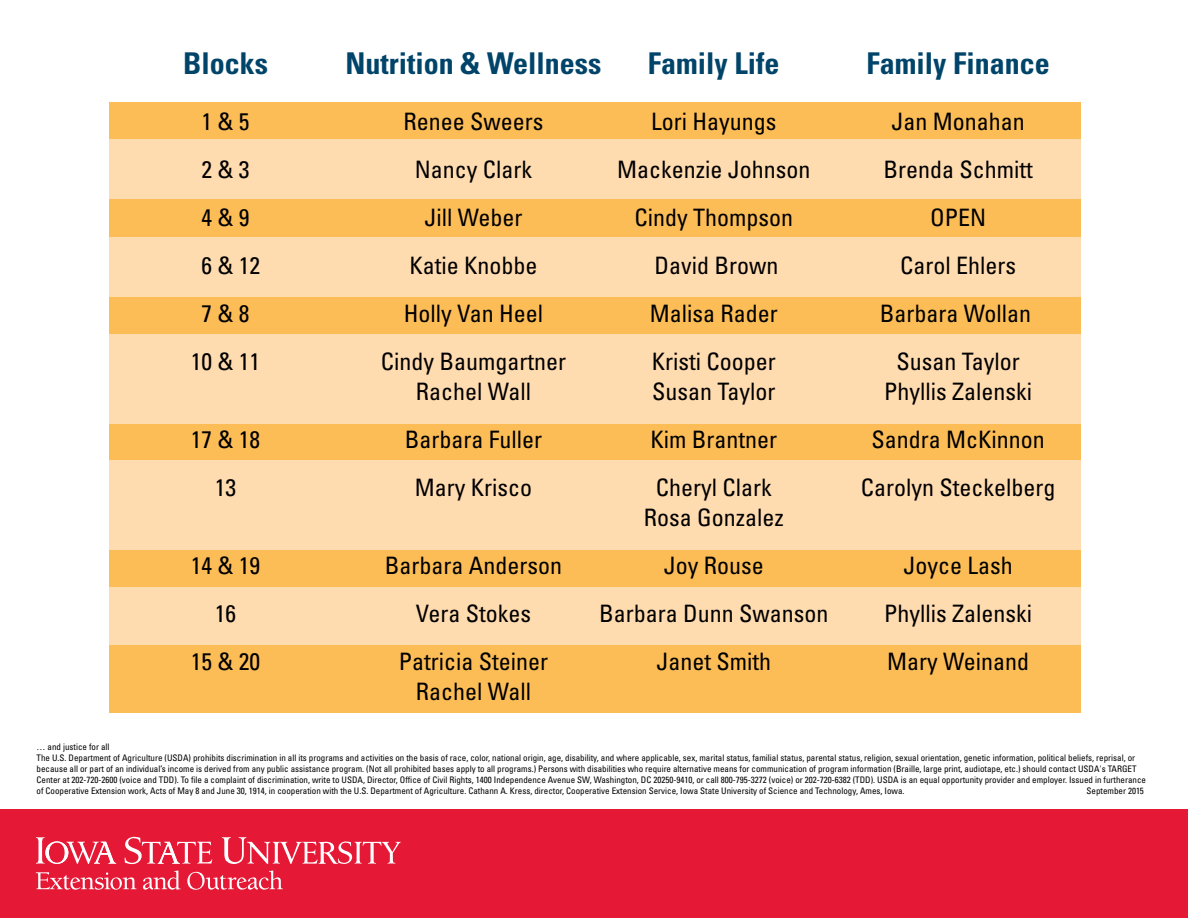
<style>
.page{position:relative;width:1188px;height:918px;background:#fff}
.page>*{position:absolute;margin:0;border:0;box-sizing:border-box;transform-origin:0 0}
.t1{font:700 condensed 30px "Univers LT Std";color:#00446a}
.t2{font:condensed 24px/48px "Univers LT Std";color:#000;text-align:center}
.t3{font:condensed 9px/10.8px "Univers LT Std";color:#000}
</style>
<div class="page">
<div style="left:109px;top:102px;width:972px;height:38px;background:#fdbd56"></div>
<div style="left:109px;top:297px;width:972px;height:37px;background:#fdbd56"></div>
<div style="left:109px;top:423px;width:972px;height:38px;background:#fdbd56"></div>
<div style="left:109px;top:550px;width:972px;height:38px;background:#fdbd56"></div>
<div style="left:109px;top:645px;width:972px;height:67px;background:#fdbd56"></div>
<div style="left:109px;top:140px;width:972px;height:59px;background:#ffdbb0"></div>
<div style="left:109px;top:237px;width:972px;height:60px;background:#ffdbb0"></div>
<div style="left:109px;top:334px;width:972px;height:89px;background:#ffdbb0"></div>
<div style="left:109px;top:461px;width:972px;height:89px;background:#ffdbb0"></div>
<div style="left:109px;top:588px;width:972px;height:57px;background:#ffdbb0"></div>
<div style="left:109px;top:199px;width:972px;height:38px;background:#fdbd56"></div>
<div style="left:0;top:810px;width:1188px;height:108px;background:#e51836"></div>
<svg style="left:36px;top:837px;width:365px;height:53px"></svg>
<h1 class="t1" style="left:183px;top:44px;width:86px">Blocks</h1>
<h1 class="t1" style="left:346px;top:44px;width:257px">Nutrition &amp; Wellness</h1>
<h1 class="t1" style="left:648px;top:44px;width:133px">Family Life</h1>
<h1 class="t1" style="left:867px;top:44px;width:185px">Family Finance</h1>
<h2 class="t2" style="left:191px;top:97px;width:71px">1 &amp; 5<br>2 &amp; 3<br>4 &amp; 9<br>6 &amp; 12<br>7 &amp; 8<br>10 &amp; 11</h2>
<h2 class="t2" style="left:191px;top:415px;width:71px">17 &amp; 18<br>13</h2>
<h2 class="t2" style="left:191px;top:541px;width:71px">14 &amp; 19<br>16<br>15 &amp; 20</h2>
<h2 class="t2" style="left:381px;top:97px;width:187px">Renee Sweers<br>Nancy Clark<br>Jill Weber<br>Katie Knobbe<br>Holly Van Heel<br>Cindy Baumgartner</h2>
<h2 class="t2" style="left:405px;top:367px;width:139px">Rachel Wall<br>Barbara Fuller<br>Mary Krisco</h2>
<h2 class="t2" style="left:385px;top:541px;width:179px">Barbara Anderson<br>Vera Stokes<br>Patricia Steiner</h2>
<h2 class="t2" style="left:416px;top:667px;width:117px">Rachel Wall</h2>
<h2 class="t2" style="left:617px;top:97px;width:195px">Lori Hayungs<br>Mackenzie Johnson<br>Cindy Thompson<br>David Brown<br>Malisa Rader<br>Kristi Cooper</h2>
<h2 class="t2" style="left:650px;top:367px;width:128px;text-align:justify">Susan Taylor Kim Brantner Cheryl Clark</h2>
<h2 class="t2" style="left:599px;top:493px;width:231px">Rosa Gonzalez<br>Joy Rouse<br>Barbara Dunn Swanson<br>Janet Smith</h2>
<h2 class="t2" style="left:880px;top:97px;width:154px">Jan Monahan<br>Brenda Schmitt<br>OPEN<br>Carol Ehlers<br>Barbara Wollan<br>Susan Taylor</h2>
<h2 class="t2" style="left:861px;top:367px;width:196px">Phyllis Zalenski<br>Sandra McKinnon<br>Carolyn Steckelberg</h2>
<h2 class="t2" style="left:884px;top:541px;width:149px">Joyce Lash<br>Phyllis Zalenski<br>Mary Weinand</h2>
<p class="t3" style="left:37px;top:742px;width:1111px">… and justice for all<br>The U.S. Department of Agriculture (USDA) prohibits discrimination in all its programs and activities on the basis of race, color, national origin, age, disability, and where applicable, sex, marital status, familial status, parental status, religion, sexual orientation, genetic information, political beliefs, reprisal, or because all or part of an individual’s income is derived from any public assistance program. (Not all prohibited bases apply to all programs.) Persons with disabilities who require alternative means for communication of program information (Braille, large print, audiotape, etc.) should contact USDA's TARGET Center at 202-720-2600 (voice and TDD). To file a complaint of discrimination, write to USDA, Director, Office of Civil Rights, 1400 Independence Avenue SW, Washington, DC 20250-9410, or call 800-795-3272 (voice) or 202-720-6382 (TDD). USDA is an equal opportunity provider and employer. Issued in furtherance of Cooperative Extension work, Acts of May 8 and June 30, 1914, in cooperation with the U.S. Department of Agriculture. Cathann A. Kress, director, Cooperative Extension Service, Iowa State University of Science and Technology, Ames, Iowa.</p>
<p class="t3" style="left:1087px;top:785px;width:59px">September 2015</p>
</div>
